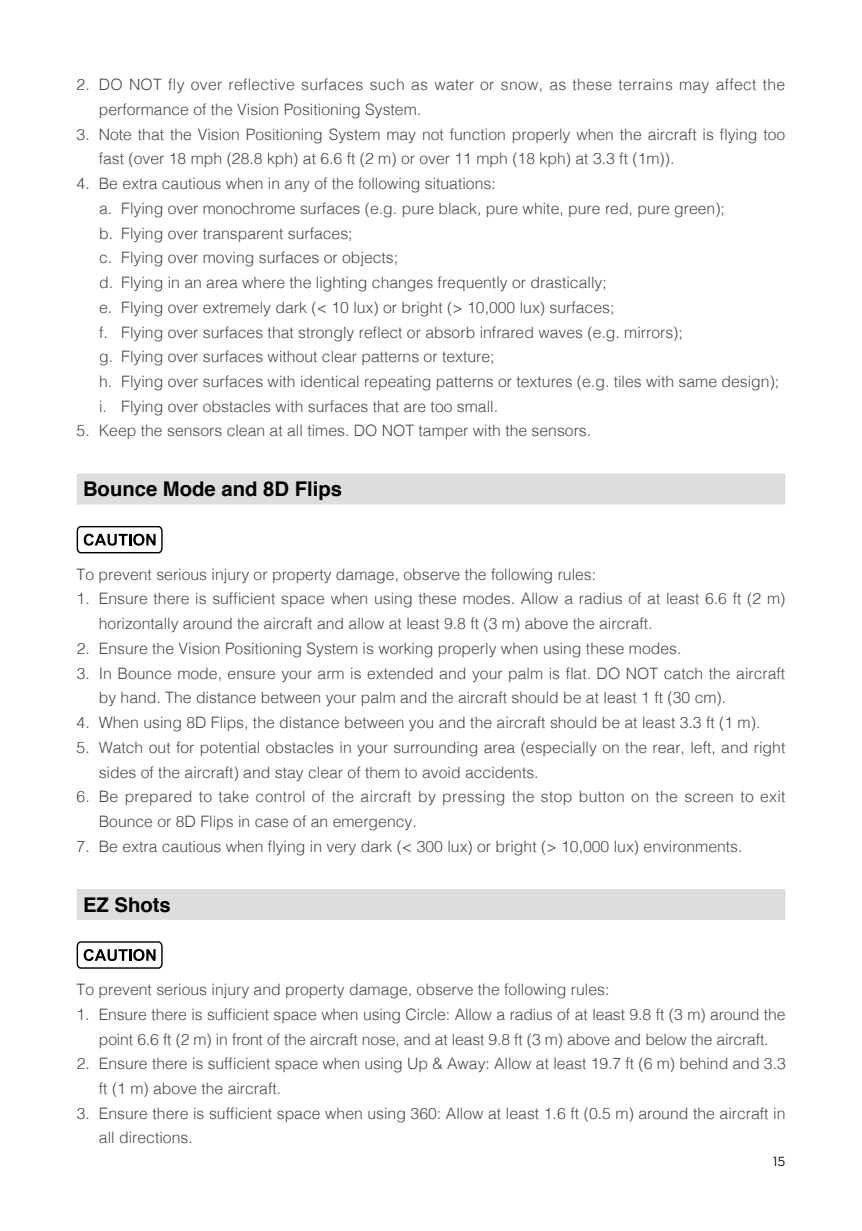
<style>
.page{position:relative;width:862px;height:1231px;background:#fff}
.page>*{position:absolute;margin:0;border:0;box-sizing:border-box;transform-origin:0 0}
.t1{font:700 20.25px "Helvetica";color:#000}
.t2{font:300 15.75px/24.8px "Helvetica";color:#4c4948}
.t3{font:300 15.75px/24.8px "Helvetica";letter-spacing:.02em;color:#4c4948}
.t4{font:13.5px "Dji";color:#000}
</style>
<div class="page">
<div style="left:77px;top:474px;width:707px;height:30px;background:#dcdddd"></div>
<div style="left:77px;top:889px;width:707px;height:31px;background:#dcdddd"></div>
<svg style="left:76px;top:526px;width:87px;height:28px"></svg>
<svg style="left:77px;top:941px;width:85px;height:28px"></svg>
<p class="t2" style="left:99px;top:71px;width:687px;text-indent:-22px">2. DO NOT fly over reflective surfaces such as water or snow, as these terrains may affect the performance of the Vision Positioning System.</p>
<p class="t2" style="left:99px;top:120px;width:687px;text-indent:-22px">3. Note that the Vision Positioning System may not function properly when the aircraft is flying too fast (over 18 mph (28.8 kph) at 6.6 ft (2 m) or over 11 mph (18 kph) at 3.3 ft (1m)).</p>
<p class="t2" style="left:99px;top:170px;width:681px;text-indent:-23px">4. Be extra cautious when in any of the following situations:<br>a. Flying over monochrome surfaces (e.g. pure black, pure white, pure red, pure green);<br>b. Flying over transparent surfaces;<br>c. Flying over moving surfaces or objects;<br>d. Flying in an area where the lighting changes frequently or drastically;<br>e. Flying over extremely dark (&lt; 10 lux) or bright (&gt; 10,000 lux) surfaces;<br>f. Flying over surfaces that strongly reflect or absorb infrared waves (e.g. mirrors);<br>g. Flying over surfaces without clear patterns or texture;<br>h. Flying over surfaces with identical repeating patterns or textures (e.g. tiles with same design); i. Flying over obstacles with surfaces that are too small.</p>
<p class="t2" style="left:77px;top:417px;width:516px">5. Keep the sensors clean at all times. DO NOT tamper with the sensors.</p>
<p class="t1" style="left:83px;top:473px;width:260px">Bounce Mode and 8D Flips</p>
<p class="t2" style="left:77px;top:561px;width:521px">To prevent serious injury or property damage, observe the following rules:</p>
<p class="t2" style="left:99px;top:585px;width:687px;text-indent:-22px">1. Ensure there is sufficient space when using these modes. Allow a radius of at least 6.6 ft (2 m) horizontally around the aircraft and allow at least 9.8 ft (3 m) above the aircraft.</p>
<p class="t2" style="left:77px;top:635px;width:606px">2. Ensure the Vision Positioning System is working properly when using these modes.</p>
<p class="t2" style="left:99px;top:660px;width:687px;text-indent:-22px">3. In Bounce mode, ensure your arm is extended and your palm is flat. DO NOT catch the aircraft by hand. The distance between your palm and the aircraft should be at least 1 ft (30 cm).</p>
<p class="t2" style="left:76px;top:709px;width:685px">4. When using 8D Flips, the distance between you and the aircraft should be at least 3.3 ft (1 m).</p>
<p class="t2" style="left:99px;top:734px;width:687px;text-indent:-22px">5. Watch out for potential obstacles in your surrounding area (especially on the rear, left, and right sides of the aircraft) and stay clear of them to avoid accidents.</p>
<p class="t3" style="left:99px;top:783px;width:688px;text-indent:-22px">6. Be prepared to take control of the aircraft by pressing the stop button on the screen to exit<br>Bounce or 8D Flips in case of an emergency.</p>
<p class="t2" style="left:76px;top:833px;width:667px">7. Be extra cautious when flying in very dark (&lt; 300 lux) or bright (&gt; 10,000 lux) environments.</p>
<p class="t1" style="left:83px;top:888px;width:89px">EZ Shots</p>
<p class="t2" style="left:77px;top:976px;width:534px">To prevent serious injury and property damage, observe the following rules:</p>
<p class="t2" style="left:77px;top:1001px;width:710px;text-align:center">1. Ensure there is sufficient space when using Circle: Allow a radius of at least 9.8 ft (3 m) around the point 6.6 ft (2 m) in front of the aircraft nose, and at least 9.8 ft (3 m) above and below the aircraft.</p>
<p class="t2" style="left:99px;top:1050px;width:688px;text-indent:-22px">2. Ensure there is sufficient space when using Up &amp; Away: Allow at least 19.7 ft (6 m) behind and 3.3 ft (1 m) above the aircraft.</p>
<p class="t2" style="left:99px;top:1100px;width:687px;text-indent:-22px">3. Ensure there is sufficient space when using 360: Allow at least 1.6 ft (0.5 m) around the aircraft in all directions.</p>
<p class="t4" style="left:772px;top:1155px;width:14px">15</p>
</div>
